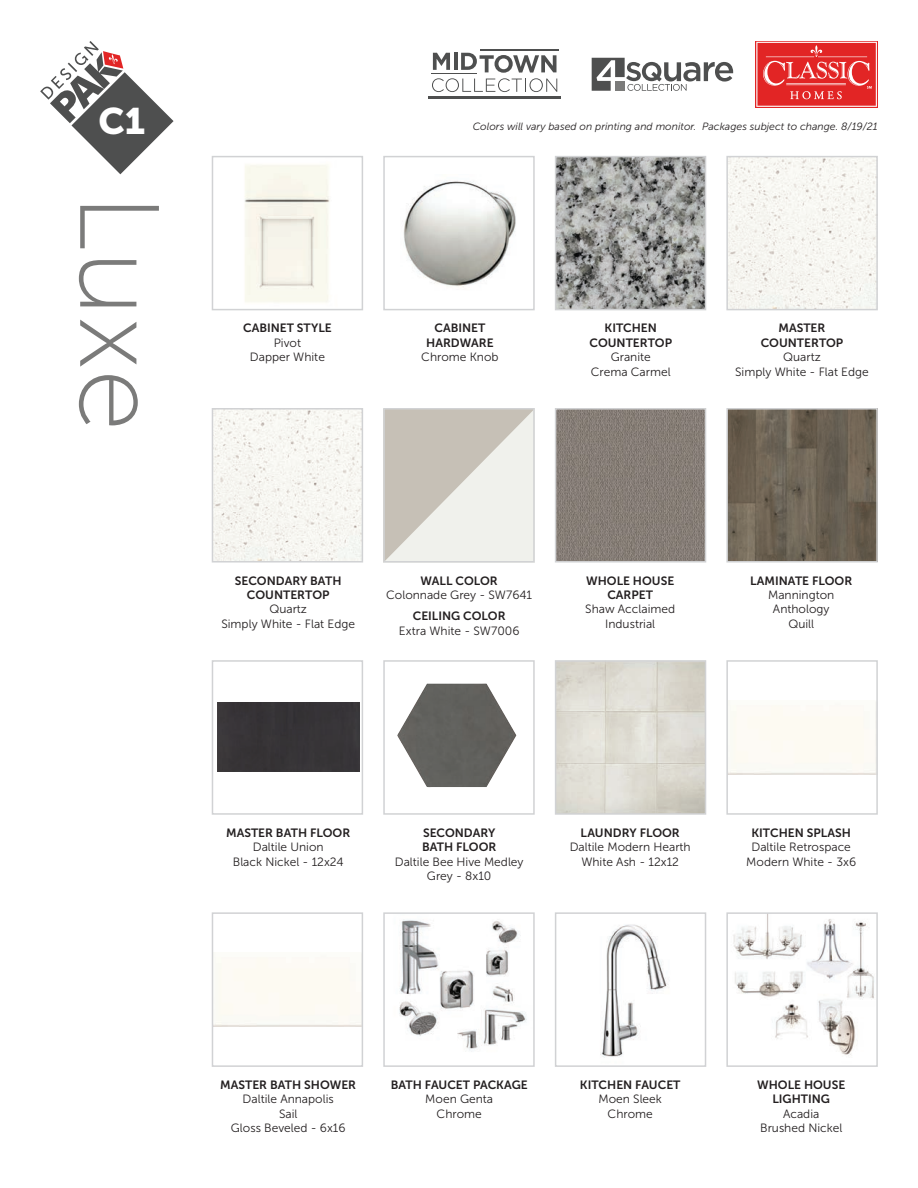
<style>
.page{position:relative;width:918px;height:1188px;background:#fff}
.page>*{position:absolute;margin:0;border:0;box-sizing:border-box;transform-origin:0 0}
.t1{font:112.5px "Museo Sans 100";color:#7b7b7a}
.t2{font:36.75px "Museo Sans 900";color:#fff}
.t3{font:12px/14.4px "Museo Sans 300";color:#231f20;text-align:center}
.t4{font:12px/14.4px "Museo Sans 700";color:#231f20;text-align:center}
.t5{font:italic 10.5px "Museo Sans 300";color:#231f20}
</style>
<div class="page">
<img style="left:386px;top:411px;width:146px;height:149px">
<svg style="left:40px;top:41px;width:134px;height:133px"></svg>
<div style="left:212px;top:660px;width:151px;height:155px;border:2px solid #d1d2d4"></div>
<img style="left:558px;top:663px;width:145px;height:149px">
<div style="left:555px;top:660px;width:151px;height:155px;border:2px solid #d1d2d4"></div>
<img style="left:397px;top:684px;width:119px;height:103px">
<div style="left:383px;top:660px;width:152px;height:155px;border:2px solid #d1d2d4"></div>
<div style="left:726px;top:660px;width:152px;height:155px;border:2px solid #d1d2d4"></div>
<div style="left:212px;top:912px;width:151px;height:155px;border:2px solid #d1d2d4"></div>
<img style="left:600px;top:924px;width:69px;height:134px">
<div style="left:555px;top:912px;width:151px;height:155px;border:2px solid #d1d2d4"></div>
<img style="left:399px;top:919px;width:128px;height:133px">
<div style="left:383px;top:912px;width:152px;height:155px;border:2px solid #d1d2d4"></div>
<img style="left:733px;top:915px;width:141px;height:141px">
<div style="left:726px;top:912px;width:152px;height:155px;border:2px solid #d1d2d4"></div>
<img style="left:244px;top:165px;width:86px;height:138px">
<div style="left:212px;top:156px;width:151px;height:154px;border:2px solid #d1d2d4"></div>
<img style="left:558px;top:159px;width:145px;height:148px">
<div style="left:555px;top:156px;width:151px;height:154px;border:2px solid #d1d2d4"></div>
<img style="left:403px;top:181px;width:113px;height:107px">
<div style="left:383px;top:156px;width:152px;height:154px;border:2px solid #d1d2d4"></div>
<img style="left:729px;top:159px;width:146px;height:148px">
<div style="left:726px;top:156px;width:152px;height:154px;border:2px solid #d1d2d4"></div>
<img style="left:215px;top:411px;width:145px;height:149px">
<div style="left:212px;top:408px;width:151px;height:155px;border:2px solid #d1d2d4"></div>
<img style="left:558px;top:411px;width:145px;height:149px">
<div style="left:555px;top:408px;width:151px;height:155px;border:2px solid #d1d2d4"></div>
<div style="left:383px;top:408px;width:152px;height:155px;border:2px solid #d1d2d4"></div>
<img style="left:729px;top:411px;width:146px;height:149px">
<div style="left:726px;top:408px;width:152px;height:155px;border:2px solid #d1d2d4"></div>
<svg style="left:756px;top:41px;width:122px;height:67px"></svg>
<svg style="left:756px;top:42px;width:121px;height:65px"></svg>
<svg style="left:592px;top:58px;width:141px;height:33px"></svg>
<hr style="left:429px;top:97px;width:132px;height:2px;background:#4e4f4f">
<svg style="left:432px;top:53px;width:125px;height:39px"></svg>
<hr style="left:480px;top:50px;width:79px;height:1px;background:#4e4f4f">
<hr style="left:431px;top:73px;width:46px;height:1px;background:#4e4f4f">
<div style="left:217px;top:702px;width:142px;height:69px;background:#363437"></div>
<h2 class="t2" style="left:98px;top:100px;width:48px">C1</h2>
<h1 class="t1" style="left:179px;top:194px;width:239px;rotate:90deg">Luxe</h1>
<p class="t4" style="left:243px;top:321px;width:90px">CABINET STYLE</p>
<p class="t3" style="left:250px;top:336px;width:77px">Pivot<br>Dapper White</p>
<p class="t5" style="left:473px;top:121px;width:407px">Colors will vary based on printing and monitor. Packages subject to change. 8/19/21</p>
<p class="t4" style="left:426px;top:321px;width:69px">CABINET<br>HARDWARE</p>
<p class="t3" style="left:421px;top:350px;width:79px">Chrome Knob</p>
<p class="t4" style="left:589px;top:321px;width:84px">KITCHEN<br>COUNTERTOP</p>
<p class="t3" style="left:591px;top:350px;width:81px">Granite<br>Crema Carmel</p>
<p class="t4" style="left:761px;top:321px;width:84px">MASTER<br>COUNTERTOP</p>
<p class="t3" style="left:735px;top:350px;width:135px">Quartz<br>Simply White - Flat Edge</p>
<p class="t4" style="left:235px;top:573px;width:108px">SECONDARY BATH<br>COUNTERTOP</p>
<p class="t3" style="left:221px;top:602px;width:135px">Quartz<br>Simply White - Flat Edge</p>
<p class="t4" style="left:421px;top:573px;width:79px">WALL COLOR</p>
<p class="t3" style="left:386px;top:588px;width:148px">Colonnade Grey - SW7641</p>
<p class="t4" style="left:413px;top:609px;width:94px">CEILING COLOR</p>
<p class="t3" style="left:399px;top:623px;width:122px">Extra White - SW7006</p>
<p class="t4" style="left:586px;top:573px;width:90px">WHOLE HOUSE<br>CARPET</p>
<p class="t3" style="left:585px;top:602px;width:91px">Shaw Acclaimed<br>Industrial</p>
<p class="t4" style="left:750px;top:573px;width:104px">LAMINATE FLOOR</p>
<p class="t3" style="left:768px;top:588px;width:68px">Mannington<br>Anthology<br>Quill</p>
<p class="t4" style="left:226px;top:825px;width:126px">MASTER BATH FLOOR</p>
<p class="t3" style="left:233px;top:840px;width:112px">Daltile Union<br>Black Nickel - 12x24</p>
<p class="t4" style="left:422px;top:825px;width:76px;text-align:left">SECONDARY<br>BATH FLOOR</p>
<p class="t3" style="left:395px;top:854px;width:130px">Daltile Bee Hive Medley<br>Grey - 8x10</p>
<p class="t4" style="left:581px;top:825px;width:101px">LAUNDRY FLOOR</p>
<p class="t3" style="left:570px;top:840px;width:123px">Daltile Modern Hearth<br>White Ash - 12x12</p>
<p class="t4" style="left:751px;top:825px;width:101px">KITCHEN SPLASH</p>
<p class="t3" style="left:746px;top:840px;width:111px">Daltile Retrospace<br>Modern White - 3x6</p>
<p class="t4" style="left:220px;top:1078px;width:137px">MASTER BATH SHOWER</p>
<p class="t3" style="left:231px;top:1092px;width:116px">Daltile Annapolis<br>Sail<br>Gloss Beveled - 6x16</p>
<p class="t4" style="left:391px;top:1078px;width:138px">BATH FAUCET PACKAGE</p>
<p class="t3" style="left:425px;top:1092px;width:69px">Moen Genta<br>Chrome</p>
<p class="t4" style="left:580px;top:1078px;width:102px">KITCHEN FAUCET</p>
<p class="t3" style="left:599px;top:1092px;width:65px">Moen Sleek<br>Chrome</p>
<p class="t4" style="left:757px;top:1078px;width:90px">WHOLE HOUSE<br>LIGHTING</p>
<p class="t3" style="left:760px;top:1107px;width:84px">Acadia<br>Brushed Nickel</p>
</div>
